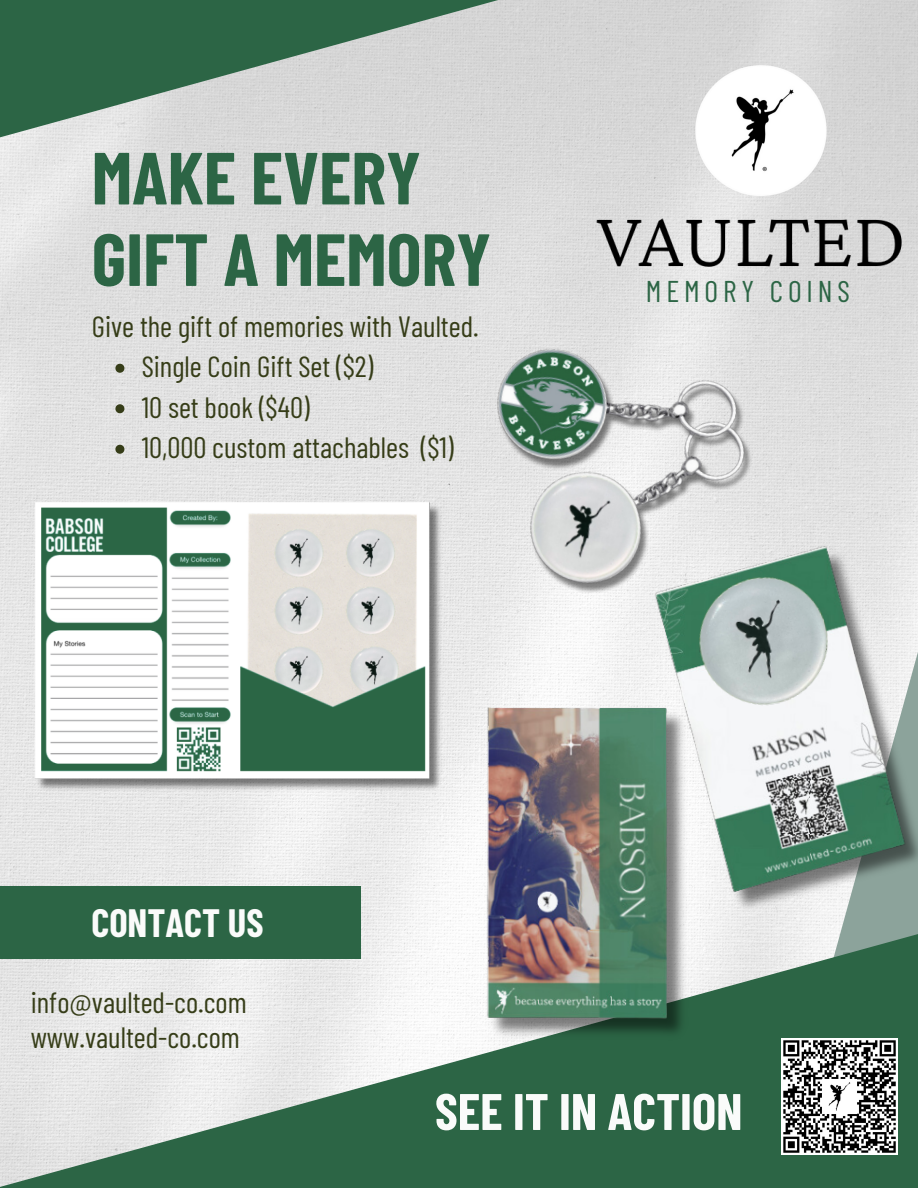
<style>
.page{position:relative;width:918px;height:1188px;background:#fff}
.page>*{position:absolute;margin:0;border:0;box-sizing:border-box;transform-origin:0 0}
.t1{font:700 73.65px/81.4px "Barlow Condensed";color:#2c6545}
.t2{font:700 51.3px "Barlow Condensed";color:#fafbfa}
.t3{font:700 38.55px "Barlow Condensed";color:#fafbfa}
.t4{font:30px "Barlow Condensed";letter-spacing:.16em;color:#2c6545}
.t5{font:29.4px "Barlow Condensed";color:#363d18}
</style>
<div class="page">
<img style="left:0;top:0;width:918px;height:886px">
<svg style="left:748px;top:111px;width:170px;height:417px;background:#ddd"></svg>
<div style="left:0;top:886px;width:361px;height:72px;background:#2c6545"></div>
<svg style="left:0;top:958px;width:918px;height:230px;background:#83a190"></svg>
<svg style="left:0;top:0;width:886px;height:306px;background:#c0c8c3"></svg>
<img style="left:31px;top:501px;width:367px;height:293px">
<img style="left:398px;top:312px;width:381px;height:216px">
<img style="left:782px;top:1071px;width:116px;height:83px">
<img style="left:353px;top:528px;width:565px;height:543px">
<img style="left:669px;top:528px;width:185px;height:200px">
<svg style="left:115px;top:364px;width:9px;height:9px"></svg>
<svg style="left:115px;top:404px;width:9px;height:9px"></svg>
<svg style="left:115px;top:445px;width:9px;height:9px"></svg>
<img style="left:696px;top:65px;width:130px;height:130px">
<img style="left:579px;top:195px;width:337px;height:79px">
<p class="t1" style="left:92px;top:134px;width:401px">MAKE EVERY<br>GIFT A MEMORY</p>
<p class="t5" style="left:92px;top:307px;width:388px">Give the gift of memories with Vaulted.</p>
<p class="t5" style="left:142px;top:348px;width:233px">Single Coin Gift Set ($2)</p>
<p class="t5" style="left:142px;top:388px;width:169px">10 set book ($40)</p>
<p class="t5" style="left:142px;top:429px;width:313px">10,000 custom attachables ($1)</p>
<p class="t4" style="left:646px;top:272px;width:206px">MEMORY COINS</p>
<p class="t3" style="left:91px;top:898px;width:174px">CONTACT US</p>
<p class="t5" style="left:31px;top:983px;width:218px">info@vaulted-co.com</p>
<p class="t5" style="left:31px;top:1018px;width:211px">www.vaulted-co.com</p>
<p class="t2" style="left:435px;top:1079px;width:309px">SEE IT IN ACTION</p>
</div>
